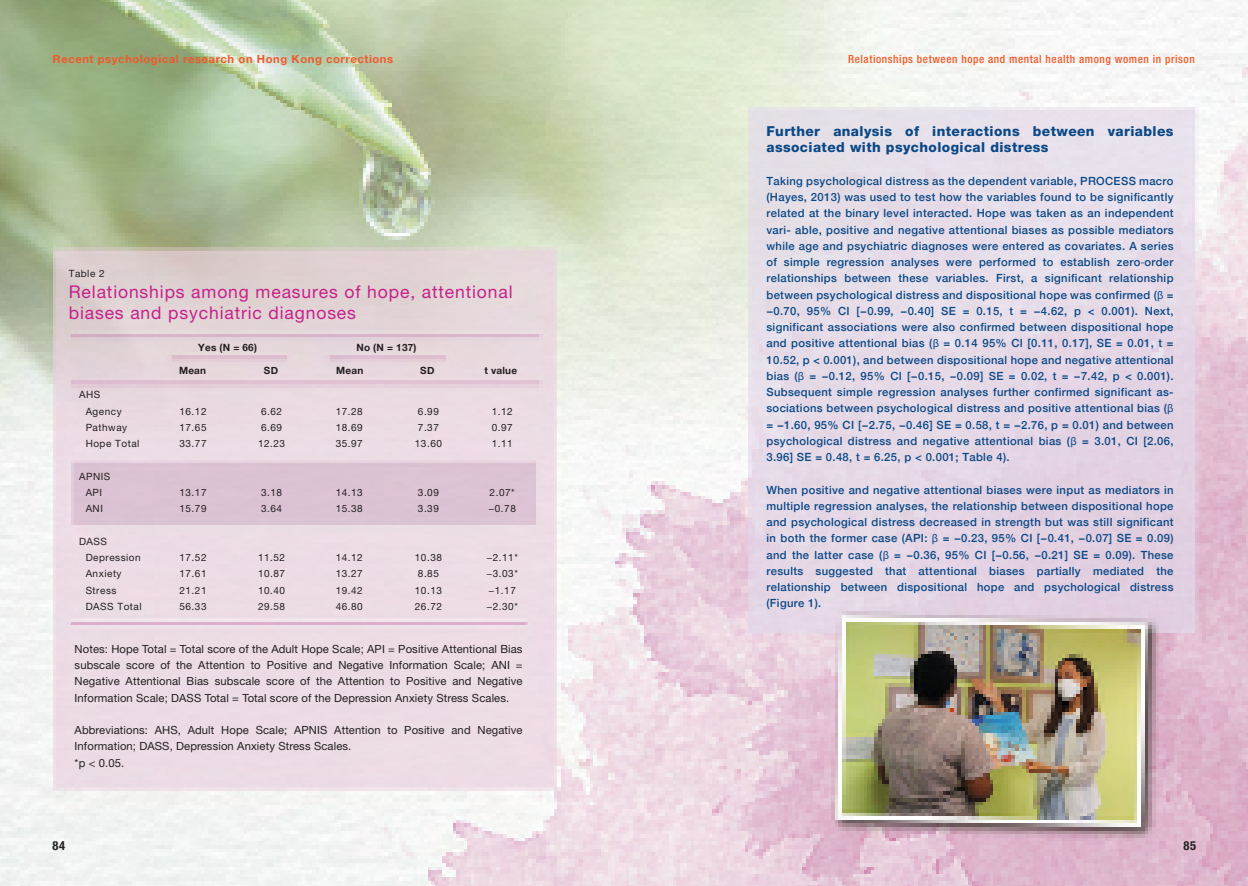
<style>
.page{position:relative;width:1248px;height:886px;background:#fff}
.page>*{position:absolute;margin:0;border:0;box-sizing:border-box;transform-origin:0 0}
.t1{font:17.5px/21.2px "Helvetica Neue LT Pro";letter-spacing:.05em;color:#c62089}
.t2{font:800 13.75px/16.2px "Helvetica Neue";letter-spacing:.03em;color:#0a4886}
.t3{font:700 condensed 12.5px "Helvetica Neue LT Pro";color:#231f20}
.t4{font:500 11.25px/16.2px "Helvetica Neue";letter-spacing:.03em;color:#0a4886;text-align:justify}
.t5{font:11.25px/16.2px "Helvetica Neue";letter-spacing:.01em;color:#231f20;text-align:justify}
.t6{font:500 condensed 11.25px "Helvetica Neue LT Pro";letter-spacing:.05em;color:#f15929}
.t7{font:700 11.25px "Helvetica Neue LT Pro";letter-spacing:.05em;color:#f15929}
.t8{font:10px/16.2px "Helvetica Neue LT Pro";letter-spacing:.05em;color:#231f20}
.t9{font:700 10px "Helvetica Neue";letter-spacing:.02em;color:#231f20}
.s1{font-family:"Myriad Pro";font-weight:400}
</style>
<div class="page">
<img style="left:0;top:0;width:1247px;height:886px">
<p class="t7" style="left:53px;top:52px;width:342px">Recent psychological research on Hong Kong corrections</p>
<p class="t8" style="left:69px;top:265px;width:37px">Table 2</p>
<h1 class="t1" style="left:69px;top:281px;width:445px">Relationships among measures of hope, attentional biases and psychiatric diagnoses</h1>
<p class="t9" style="left:198px;top:340px;width:60px">Yes (N = 66)</p>
<p class="t9" style="left:356px;top:340px;width:62px">No (N = 137)</p>
<p class="t9" style="left:179px;top:363px;width:29px">Mean</p>
<p class="t9" style="left:264px;top:363px;width:16px">SD</p>
<p class="t9" style="left:336px;top:363px;width:29px">Mean</p>
<p class="t9" style="left:420px;top:363px;width:16px">SD</p>
<p class="t9" style="left:484px;top:363px;width:34px">t value</p>
<p class="t8" style="left:179px;top:403px;width:29px;text-align:justify">16.12<br>17.65<br>33.77</p>
<p class="t8" style="left:86px;top:386px;width:55px;text-indent:-7px">AHS<br>Agency<br>Pathway<br>Hope Total</p>
<p class="t8" style="left:79px;top:468px;width:33px;text-align:center">APNIS<br>API<br>ANI</p>
<p class="t8" style="left:86px;top:533px;width:57px;text-indent:-7px">DASS<br>Depression<br>Anxiety<br>Stress<br>DASS Total</p>
<p class="t5" style="left:75px;top:641px;width:449px">Notes: Hope Total = Total score of the Adult Hope Scale; API = Positive Attentional Bias subscale score of the Attention to Positive and Negative Information Scale; ANI = Negative Attentional Bias subscale score of the Attention to Positive and Negative Information Scale; DASS Total = Total score of the Depression Anxiety Stress Scales.</p>
<p class="t5" style="left:75px;top:722px;width:449px;text-align:left">Abbreviations: AHS, Adult Hope Scale; APNIS Attention to Positive and Negative<br>Information; DASS, Depression Anxiety Stress Scales.<br>*p &lt; 0.05.</p>
<p class="t8" style="left:258px;top:403px;width:29px;text-align:center">6.62<br>6.69<br>12.23</p>
<p class="t8" style="left:336px;top:403px;width:29px;text-align:justify">17.28<br>18.69<br>35.97</p>
<p class="t8" style="left:415px;top:403px;width:29px;text-align:center">6.99<br>7.37<br>13.60</p>
<p class="t8" style="left:491px;top:403px;width:22px;text-align:justify">1.12<br>0.97<br>1.11</p>
<p class="t8" style="left:488px;top:484px;width:29px">2.07* −0.78</p>
<p class="t8" style="left:179px;top:484px;width:29px">13.17<br>15.79</p>
<p class="t8" style="left:261px;top:484px;width:22px">3.18<br>3.64</p>
<p class="t8" style="left:336px;top:484px;width:29px">14.13<br>15.38</p>
<p class="t8" style="left:418px;top:484px;width:22px">3.09<br>3.39</p>
<p class="t8" style="left:486px;top:549px;width:33px">−2.11* −3.03* −1.17 −2.30*</p>
<p class="t8" style="left:179px;top:549px;width:29px;text-align:justify">17.52<br>17.61<br>21.21<br>56.33</p>
<p class="t8" style="left:258px;top:549px;width:29px;text-align:justify">11.52<br>10.87<br>10.40<br>29.58</p>
<p class="t8" style="left:336px;top:549px;width:29px;text-align:justify">14.12<br>13.27<br>19.42<br>46.80</p>
<p class="t8" style="left:415px;top:549px;width:29px;text-align:center">10.38<br>8.85<br>10.13<br>26.72</p>
<p class="t3" style="left:53px;top:838px;width:14px">84</p>
<p class="t6" style="left:848px;top:52px;width:348px">Relationships between hope and mental health among women in prison</p>
<p class="t2" style="left:766px;top:123px;width:408px">Further analysis of interactions between variables associated with psychological distress</p>
<p class="t4" style="left:766px;top:172px;width:408px">Taking psychological distress as the dependent variable, PROCESS macro (Hayes, 2013) was used to test how the variables found to be significantly related at the binary level interacted. Hope was taken as an independent vari- able, positive and negative attentional biases as possible mediators while age and psychiatric diagnoses were entered as covariates. A series of simple regression analyses were performed to establish zero<span class="s1">‐</span>order relationships between these variables. First, a significant relationship between psychological distress and dispositional hope was confirmed (<span class="s1">β</span> = −0.70, 95% CI [−0.99, −0.40] SE = 0.15, t = −4.62, p &lt; 0.001). Next, significant associations were also confirmed between dispositional hope and positive attentional bias (<span class="s1">β</span> = 0.14 95% CI [0.11, 0.17], SE = 0.01, t = 10.52, p &lt; 0.001), and between dispositional hope and negative attentional bias (<span class="s1">β</span> = −0.12, 95% CI [−0.15, −0.09] SE = 0.02, t = −7.42, p &lt; 0.001).<br>Subsequent simple regression analyses further confirmed significant as&shy;sociations between psychological distress and positive attentional bias (<span class="s1">β </span>= −1.60, 95% CI [−2.75, −0.46] SE = 0.58, t = −2.76, p = 0.01) and between psychological distress and negative attentional bias (<span class="s1">β</span> = 3.01, CI [2.06, 3.96] SE = 0.48, t = 6.25, p &lt; 0.001; Table 4).</p>
<p class="t4" style="left:766px;top:480px;width:408px">When positive and negative attentional biases were input as mediators in multiple regression analyses, the relationship between dispositional hope and psychological distress decreased in strength but was still significant in both the former case (API: <span class="s1">β</span> = −0.23, 95% CI [−0.41, −0.07] SE = 0.09) and the latter case (<span class="s1">β</span> = −0.36, 95% CI [−0.56, −0.21] SE = 0.09). These results suggested that attentional biases partially mediated the relationship between dispositional hope and psychological distress (Figure 1).</p>
<p class="t3" style="left:1183px;top:838px;width:14px">85</p>
</div>
